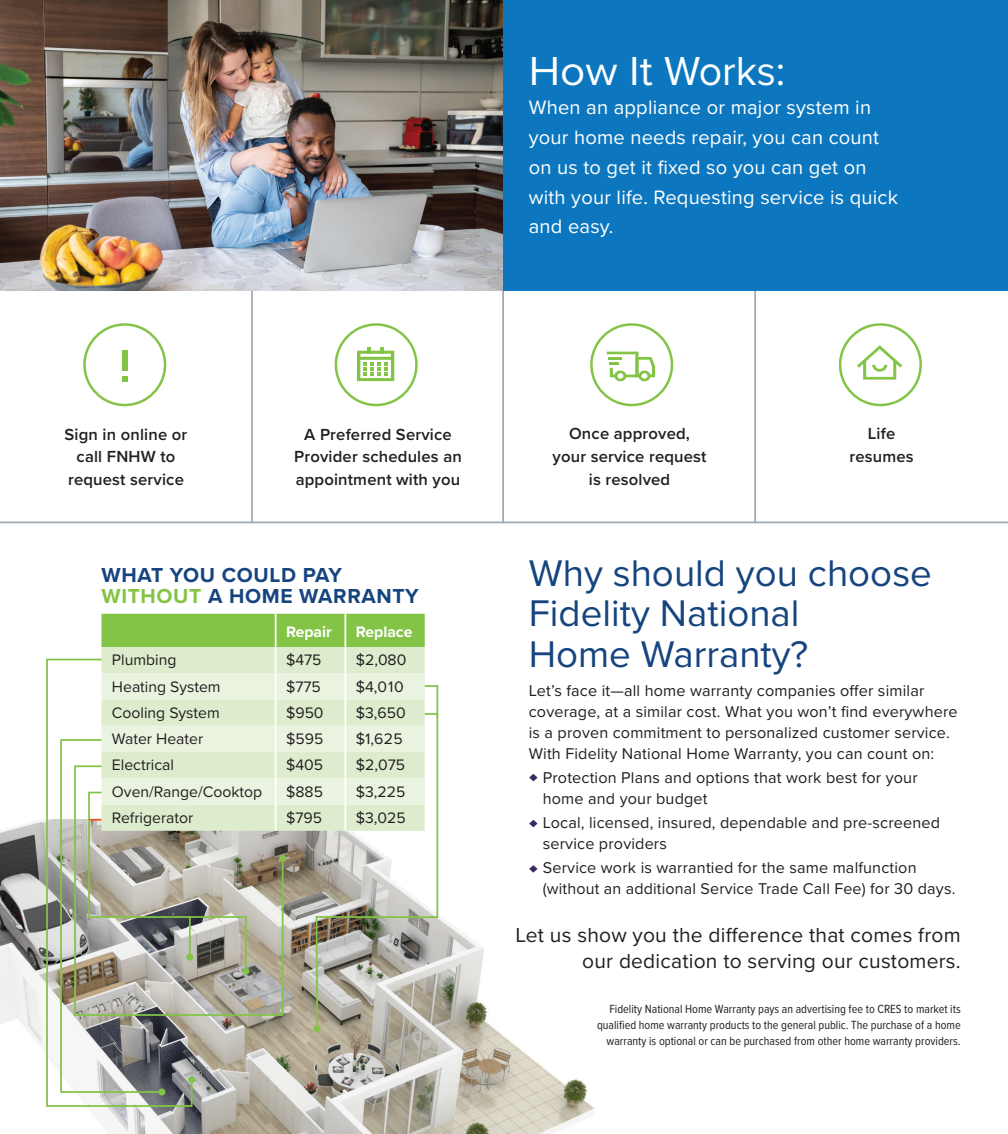
<style>
.page{position:relative;width:1008px;height:1134px;background:#fff}
.page>*{position:absolute;margin:0;border:0;box-sizing:border-box;transform-origin:0 0}
.t1{font:42px "Proxima Nova";color:#fff;scale:1.05 1}
.t2{font:38.5px/40.2px "Proxima Nova";color:#15447f}
.t3{font:21px/26.2px "Proxima Nova";letter-spacing:.01em;color:#231f20;text-align:right}
.t4{font:700 21px/21px "Proxima Nova";letter-spacing:.03em;color:#15447f}
.t5{font:20.12px/29.8px "Proxima Nova";letter-spacing:.01em;color:#fff}
.t6{font:600 16.62px/22.8px "Proxima Nova";letter-spacing:.01em;color:#231f20;text-align:center}
.t7{font:16.1px/21px "Proxima Nova";letter-spacing:.01em;color:#231f20}
.t8{font:15.75px "Proxima Nova";color:#231f20}
.t9{font:700 15.75px "Proxima Nova";color:#fff}
.t10{font:12.25px/15.8px "Proxima Nova Cond";color:#231f20;text-align:right}
.s1{color:#83c447}
</style>
<div class="page">
<img style="left:0;top:0;width:503px;height:291px">
<img style="left:0;top:820px;width:595px;height:314px">
<div style="left:503px;top:0;width:505px;height:291px;background:#0c77be"></div>
<div style="left:122px;top:350px;width:6px;height:21px;background:#83c447"></div>
<svg style="left:122px;top:376px;width:6px;height:6px"></svg>
<div style="left:83px;top:323px;width:83px;height:83px;border:2px solid #83c447;border-radius:50%"></div>
<hr style="left:0;top:522px;width:1008px;height:1px;background:#9faab2">
<svg style="left:357px;top:348px;width:37px;height:33px"></svg>
<div style="left:335px;top:323px;width:83px;height:83px;border:2px solid #83c447;border-radius:50%"></div>
<svg style="left:607px;top:352px;width:48px;height:29px"></svg>
<div style="left:590px;top:323px;width:83px;height:83px;border:2px solid #83c447;border-radius:50%"></div>
<svg style="left:857px;top:345px;width:45px;height:35px"></svg>
<div style="left:839px;top:323px;width:83px;height:83px;border:2px solid #83c447;border-radius:50%"></div>
<hr style="left:251px;top:291px;width:2px;height:232px;background:#9faab2">
<hr style="left:502px;top:291px;width:2px;height:232px;background:#9faab2">
<hr style="left:754px;top:291px;width:2px;height:232px;background:#9faab2">
<svg style="left:45px;top:658px;width:148px;height:450px"></svg>
<svg style="left:59px;top:614px;width:380px;height:480px;background:#c1c8b3"></svg>
<svg style="left:529px;top:774px;width:9px;height:7px"></svg>
<svg style="left:529px;top:820px;width:9px;height:7px"></svg>
<svg style="left:529px;top:865px;width:9px;height:8px"></svg>
<h1 class="t1" style="left:529px;top:39px;width:246px">How It Works:</h1>
<p class="t5" style="left:529px;top:92px;width:371px">When an appliance or major system in your home needs repair, you can count on us to get it fixed so you can get on with your life. Requesting service is quick and easy.</p>
<p class="t6" style="left:65px;top:422px;width:124px">Sign in online or call FNHW to request service</p>
<p class="t6" style="left:294px;top:422px;width:169px">A Preferred Service<br>Provider schedules an appointment with you</p>
<p class="t6" style="left:553px;top:422px;width:156px">Once approved, your service request is resolved</p>
<p class="t6" style="left:849px;top:422px;width:66px">Life resumes</p>
<h3 class="t4" style="left:102px;top:564px;width:319px">WHAT YOU COULD PAY<br><span class="s1">WITHOUT</span> A HOME WARRANTY</h3>
<p class="t9" style="left:286px;top:620px;width:47px">Repair</p>
<p class="t9" style="left:356px;top:620px;width:58px">Replace</p>
<p class="t8" style="left:112px;top:648px;width:66px">Plumbing</p>
<p class="t8" style="left:286px;top:648px;width:37px">$475</p>
<p class="t8" style="left:356px;top:648px;width:52px">$2,080</p>
<p class="t8" style="left:112px;top:675px;width:110px">Heating System</p>
<p class="t8" style="left:286px;top:675px;width:36px">$775</p>
<p class="t8" style="left:356px;top:675px;width:49px">$4,010</p>
<p class="t8" style="left:112px;top:701px;width:109px">Cooling System</p>
<p class="t8" style="left:286px;top:701px;width:39px">$950</p>
<p class="t8" style="left:356px;top:701px;width:51px">$3,650</p>
<p class="t8" style="left:112px;top:727px;width:93px">Water Heater</p>
<p class="t8" style="left:286px;top:727px;width:39px">$595</p>
<p class="t8" style="left:356px;top:727px;width:49px">$1,625</p>
<p class="t8" style="left:112px;top:753px;width:64px">Electrical</p>
<p class="t8" style="left:286px;top:753px;width:39px">$405</p>
<p class="t8" style="left:356px;top:753px;width:51px">$2,075</p>
<p class="t8" style="left:112px;top:780px;width:152px">Oven/Range/Cooktop</p>
<p class="t8" style="left:286px;top:780px;width:38px">$885</p>
<p class="t8" style="left:356px;top:780px;width:51px">$3,225</p>
<p class="t8" style="left:112px;top:806px;width:83px">Refrigerator</p>
<p class="t8" style="left:286px;top:806px;width:38px">$795</p>
<p class="t8" style="left:356px;top:806px;width:51px">$3,025</p>
<h2 class="t2" style="left:529px;top:552px;width:405px">Why should you choose<br>Fidelity National<br>Home Warranty?</h2>
<p class="t7" style="left:529px;top:679px;width:430px">Let’s face it—all home warranty companies offer similar coverage, at a similar cost. What you won’t find everywhere is a proven commitment to personalized customer service.<br>With Fidelity National Home Warranty, you can count on:</p>
<p class="t7" style="left:543px;top:766px;width:376px">Protection Plans and options that work best for your home and your budget</p>
<p class="t7" style="left:543px;top:811px;width:399px">Local, licensed, insured, dependable and pre-screened service providers</p>
<p class="t7" style="left:543px;top:856px;width:414px">Service work is warrantied for the same malfunction (without an additional Service Trade Call Fee) for 30 days.</p>
<h3 class="t3" style="left:515px;top:921px;width:447px">Let us show you the difference that comes from our dedication to serving our customers.</h3>
<p class="t10" style="left:597px;top:1001px;width:365px">Fidelity National Home Warranty pays an advertising fee to CRES to market its qualified home warranty products to the general public. The purchase of a home warranty is optional or can be purchased from other home warranty providers.</p>
</div>
